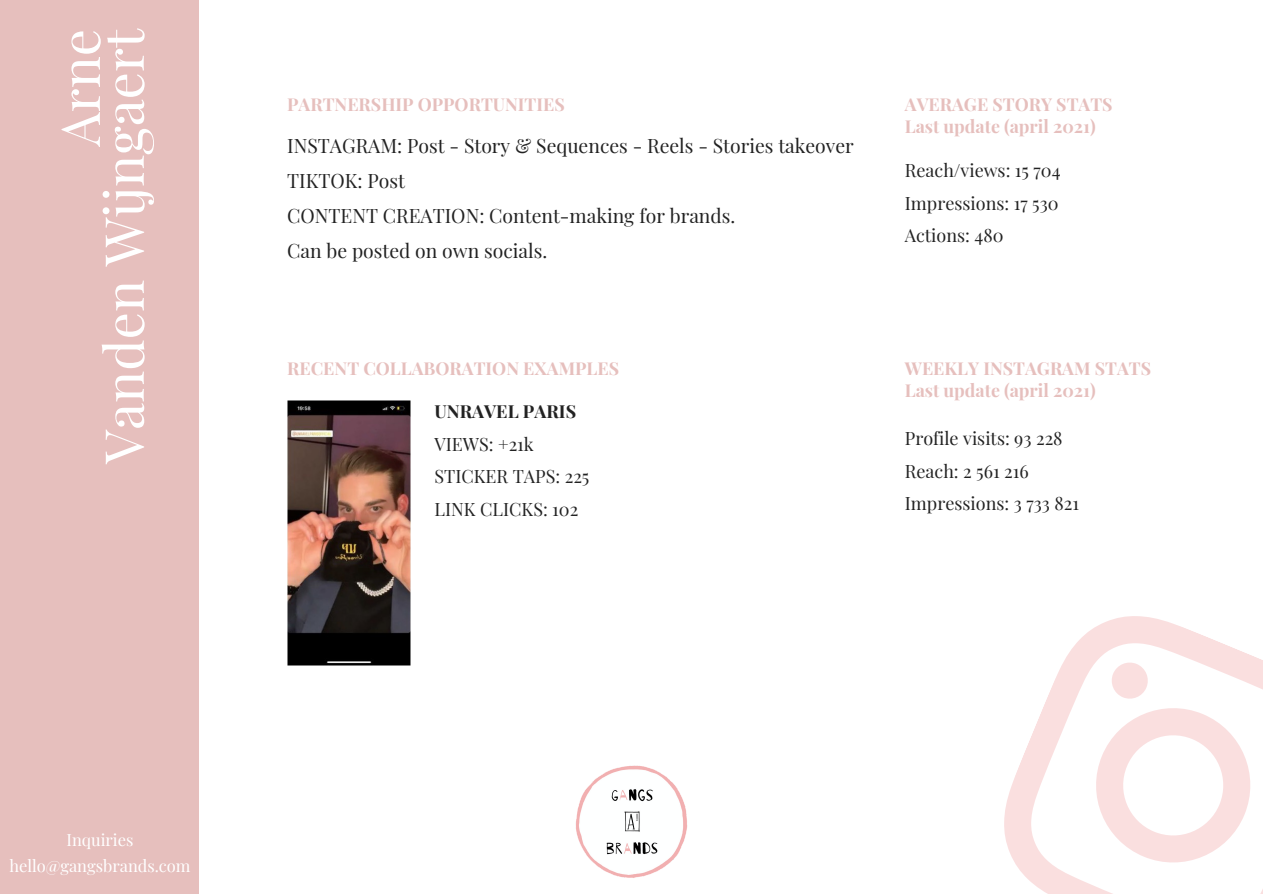
<style>
.page{position:relative;width:1263px;height:894px;background:#fff}
.page>*{position:absolute;margin:0;border:0;box-sizing:border-box;transform-origin:0 0}
.t1{font:54px "Playfair Display";color:#fff}
.t2{font:19.35px "Playfair Display";color:#222}
.t3{font:18px "Playfair Display";color:#222}
.t4{font:700 18px "Playfair Display";color:#222}
.t5{font:700 17.7px "Playfair Display";color:#e6bfbd}
.t6{font:16.5px "Playfair Display";color:#fff}
</style>
<div class="page">
<div style="left:0;top:0;width:198px;height:893px;background:#e6bfbd"></div>
<img style="left:576px;top:765px;width:111px;height:113px">
<img style="left:287px;top:400px;width:124px;height:265px">
<svg style="left:1004px;top:616px;width:259px;height:277px"></svg>
<svg style="left:1072px;top:657px;width:191px;height:228px"></svg>
<p class="t1" style="left:42px;top:146px;width:119px;rotate:-90deg">Arne</p>
<p class="t1" style="left:85px;top:464px;width:437px;rotate:-90deg">Vanden Wĳngaert</p>
<p class="t5" style="left:287px;top:91px;width:279px">PARTNERSHIP OPPORTUNITIES</p>
<p class="t2" style="left:287px;top:132px;width:568px">INSTAGRAM: Post - Story &amp; Sequences - Reels - Stories takeover</p>
<p class="t2" style="left:287px;top:167px;width:119px">TIKTOK: Post</p>
<p class="t2" style="left:287px;top:202px;width:450px">CONTENT CREATION: Content-making for brands.</p>
<p class="t2" style="left:287px;top:237px;width:262px">Can be posted on own socials.</p>
<p class="t5" style="left:287px;top:355px;width:333px">RECENT COLLABORATION EXAMPLES</p>
<p class="t4" style="left:434px;top:398px;width:143px">UNRAVEL PARIS</p>
<p class="t3" style="left:434px;top:431px;width:101px">VIEWS: +21k</p>
<p class="t3" style="left:434px;top:463px;width:156px">STICKER TAPS: 225</p>
<p class="t3" style="left:434px;top:496px;width:145px">LINK CLICKS: 102</p>
<p class="t5" style="left:905px;top:91px;width:209px">AVERAGE STORY STATS</p>
<p class="t5" style="left:905px;top:114px;width:192px">Last update (april 2021)</p>
<p class="t3" style="left:905px;top:157px;width:157px">Reach/views: 15 704</p>
<p class="t3" style="left:905px;top:190px;width:155px">Impressions: 17 530</p>
<p class="t3" style="left:905px;top:223px;width:100px">Actions: 480</p>
<p class="t5" style="left:905px;top:355px;width:248px">WEEKLY INSTAGRAM STATS</p>
<p class="t5" style="left:905px;top:378px;width:192px">Last update (april 2021)</p>
<p class="t3" style="left:905px;top:425px;width:159px">Profile visits: 93 228</p>
<p class="t3" style="left:905px;top:458px;width:125px">Reach: 2 561 216</p>
<p class="t3" style="left:905px;top:491px;width:176px">Impressions: 3 733 821</p>
<p class="t6" style="left:67px;top:828px;width:68px">Inquiries</p>
<p class="t6" style="left:9px;top:854px;width:183px">hello@gangsbrands.com</p>
</div>
